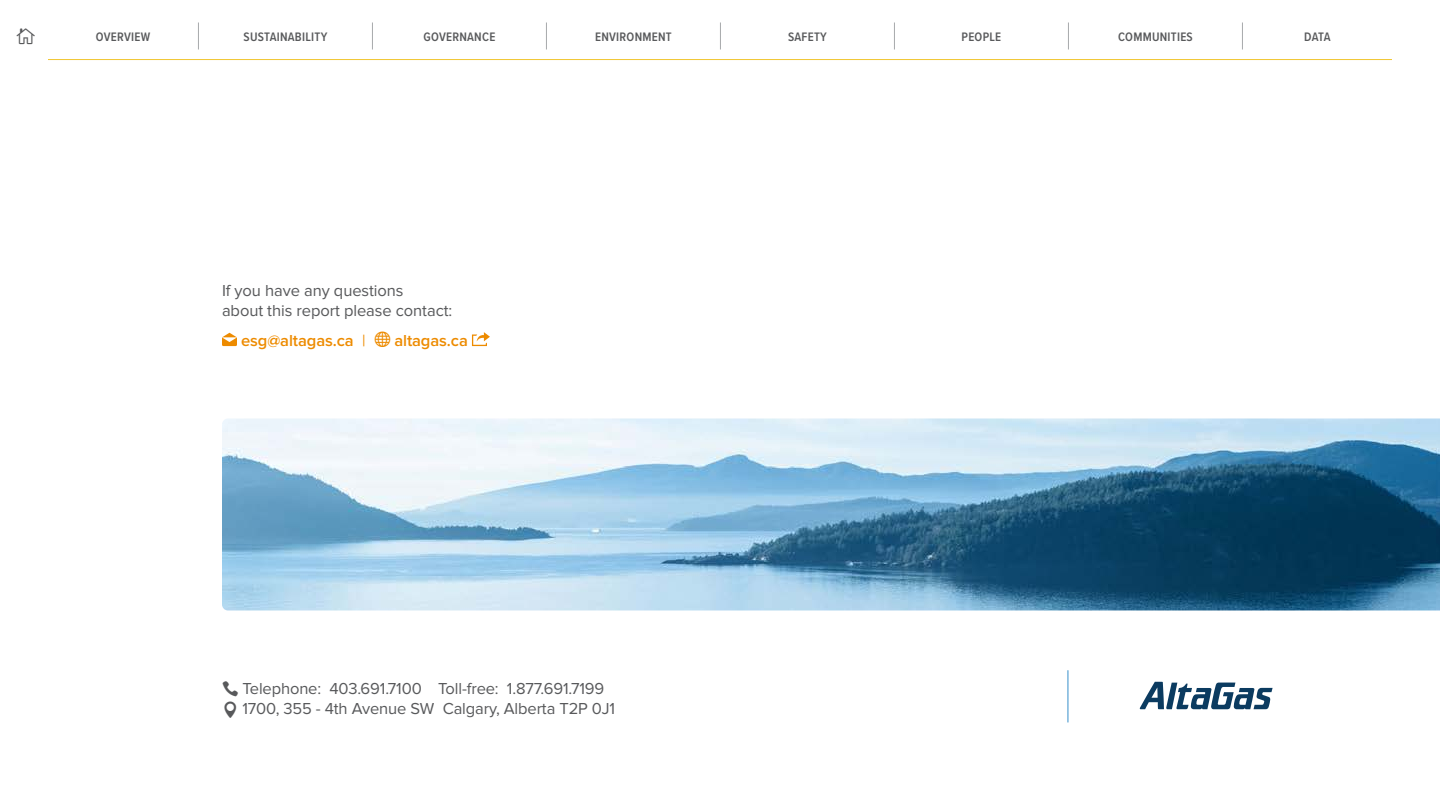
<style>
.page{position:relative;width:1440px;height:810px;background:#fff}
.page>*{position:absolute;margin:0;border:0;box-sizing:border-box;transform-origin:0 0}
.Body_11_13_2__ESG21{font:16.5px/19.8px "Proxima Nova";letter-spacing:-.01em;color:#58595b}
.Body_11_13_2__ESG21-2{font:600 16.5px "Proxima Nova";letter-spacing:-.005em;color:#ed8b00}
.t1{font:600 12.75px "Proxima Nova Cond";letter-spacing:.02em;color:#58595b}
.s1{font-weight:400}
</style>
<div class="page">
<img style="left:222px;top:418px;width:1218px;height:192px">
<hr style="left:1067px;top:671px;width:2px;height:51px;background:#56a0d3">
<svg style="left:1140px;top:682px;width:133px;height:27px"></svg>
<svg style="left:222px;top:333px;width:15px;height:13px"></svg>
<svg style="left:472px;top:332px;width:18px;height:14px"></svg>
<hr style="left:48px;top:59px;width:1344px;height:1px;background:#f1c631">
<svg style="left:198px;top:22px;width:1px;height:28px"></svg>
<svg style="left:372px;top:22px;width:1px;height:28px"></svg>
<svg style="left:546px;top:22px;width:1px;height:28px"></svg>
<svg style="left:720px;top:22px;width:1px;height:28px"></svg>
<svg style="left:894px;top:22px;width:1px;height:28px"></svg>
<svg style="left:1068px;top:22px;width:1px;height:28px"></svg>
<svg style="left:1242px;top:22px;width:1px;height:28px"></svg>
<p class="t1" style="left:96px;top:27px;width:56px">OVERVIEW</p>
<p class="t1" style="left:244px;top:27px;width:85px">SUSTAINABILITY</p>
<p class="t1" style="left:424px;top:27px;width:73px">GOVERNANCE</p>
<p class="t1" style="left:595px;top:27px;width:78px">ENVIRONMENT</p>
<p class="t1" style="left:788px;top:27px;width:40px">SAFETY</p>
<p class="t1" style="left:962px;top:27px;width:41px">PEOPLE</p>
<p class="t1" style="left:1118px;top:27px;width:76px">COMMUNITIES</p>
<p class="t1" style="left:1304px;top:27px;width:28px">DATA</p>
<p class="Body_11_13_2__ESG21" style="left:222px;top:281px;width:232px">If you have any questions<br>about this report please contact:</p>
<p class="Body_11_13_2__ESG21-2" style="left:241px;top:331px;width:126px">esg@altagas.ca <span class="s1">|</span></p>
<p class="Body_11_13_2__ESG21-2" style="left:394px;top:331px;width:75px">altagas.ca</p>
<p class="Body_11_13_2__ESG21" style="left:242px;top:679px;width:363px">Telephone: 403.691.7100 Toll-free: 1.877.691.7199</p>
<p class="Body_11_13_2__ESG21" style="left:242px;top:699px;width:374px">1700, 355 - 4th Avenue SW Calgary, Alberta T2P 0J1</p>
</div>
